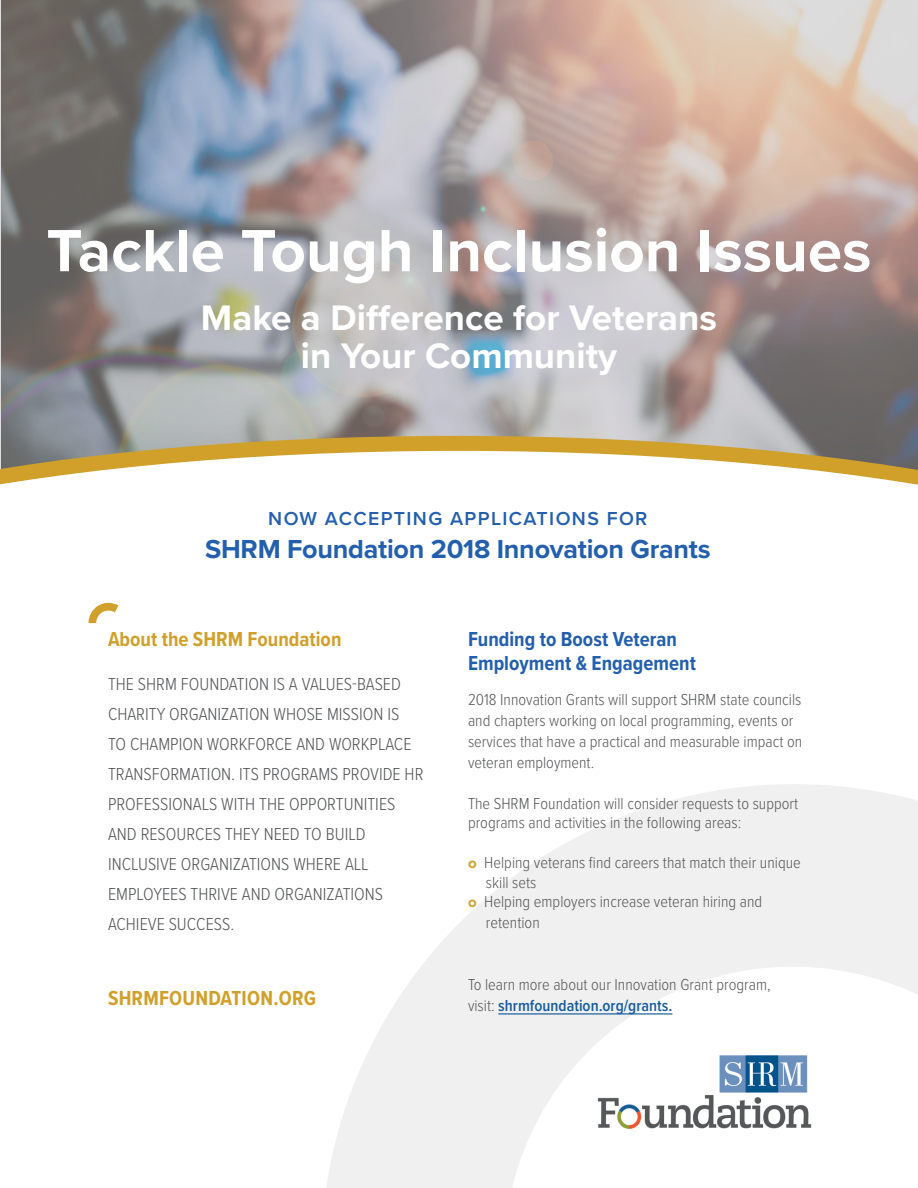
<style>
.page{position:relative;width:918px;height:1188px;background:#fff}
.page>*{position:absolute;margin:0;border:0;box-sizing:border-box;transform-origin:0 0}
.t1{font:700 61.8px "Proxima Nova";color:#fff}
.t2{font:700 36.75px/38.1px "Proxima Nova";color:#fff;text-align:center}
.t3{font:700 27px "Proxima Nova";letter-spacing:-.01em;color:#235fad}
.subhead{font:700 21px/24px "Proxima Nova Cond";color:#235fad}
.subhead-2{font:700 21px "Proxima Nova Cond";color:#d0a02a}
.body{font:700 21px "Proxima Nova Cond";letter-spacing:.01em;color:#d0a02a}
.t4{font:600 19.5px "Proxima Nova";letter-spacing:.07em;color:#235fad}
.body-2{font:300 18px/30px "Proxima Nova Cond";color:#57585a}
.body-3{font:300 16.5px/21px "Proxima Nova Cond";color:#57585a}
.s1{font-family:"Proxima Nova";font-weight:700;font-size:15px;color:#d0a02a}
.s2{font-weight:600;color:#175d9e}
</style>
<div class="page">
<svg style="left:326px;top:784px;width:592px;height:404px;fill:#f0f0f0"></svg>
<svg style="left:88px;top:602px;width:30px;height:21px"></svg>
<img style="left:1px;top:0;width:917px;height:436px">
<svg style="left:0;top:436px;width:918px;height:15px;background:#b09b65"></svg>
<svg style="left:0;top:451px;width:918px;height:34px"></svg>
<hr style="left:498px;top:1013px;width:174px;height:2px;background:#175d9e">
<img style="left:596px;top:1056px;width:216px;height:72px">
<p class="t1" style="left:47px;top:205px;width:826px">Tackle Tough Inclusion Issues</p>
<p class="t2" style="left:201px;top:297px;width:518px">Make a Difference for Veterans in Your Community</p>
<p class="t4" style="left:268px;top:504px;width:381px">NOW ACCEPTING APPLICATIONS FOR</p>
<p class="t3" style="left:205px;top:529px;width:507px">SHRM Foundation 2018 Innovation Grants</p>
<p class="subhead-2" style="left:108px;top:624px;width:235px">About the SHRM Foundation</p>
<p class="body-2" style="left:108px;top:668px;width:317px">THE SHRM FOUNDATION IS A VALUES-BASED CHARITY ORGANIZATION WHOSE MISSION IS<br>TO CHAMPION WORKFORCE AND WORKPLACE TRANSFORMATION. ITS PROGRAMS PROVIDE HR PROFESSIONALS WITH THE OPPORTUNITIES AND RESOURCES THEY NEED TO BUILD INCLUSIVE ORGANIZATIONS WHERE ALL EMPLOYEES THRIVE AND ORGANIZATIONS ACHIEVE SUCCESS.</p>
<p class="body" style="left:108px;top:983px;width:210px">SHRMFOUNDATION.ORG</p>
<p class="subhead" style="left:468px;top:627px;width:229px">Funding to Boost Veteran<br>Employment &amp; Engagement</p>
<p class="body-3" style="left:468px;top:688px;width:336px">2018 Innovation Grants will support SHRM state councils and chapters working on local programming, events or services that have a practical and measurable impact on veteran employment.</p>
<p class="body-3" style="left:468px;top:793px;width:332px;line-height:19.5px">The SHRM Foundation will consider requests to support programs and activities in the following areas:</p>
<p class="body-3" style="left:468px;top:851px;width:334px"><span class="s1">o</span> Helping veterans find careers that match their unique</p>
<p class="body-3" style="left:486px;top:871px;width:52px">skill sets</p>
<p class="body-3" style="left:468px;top:890px;width:296px"><span class="s1">o</span> Helping employers increase veteran hiring and</p>
<p class="body-3" style="left:486px;top:911px;width:55px">retention</p>
<p class="body-3" style="left:468px;top:974px;width:304px">To learn more about our Innovation Grant program, visit: <span class="s2">shrmfoundation.org/grants.</span></p>
</div>
